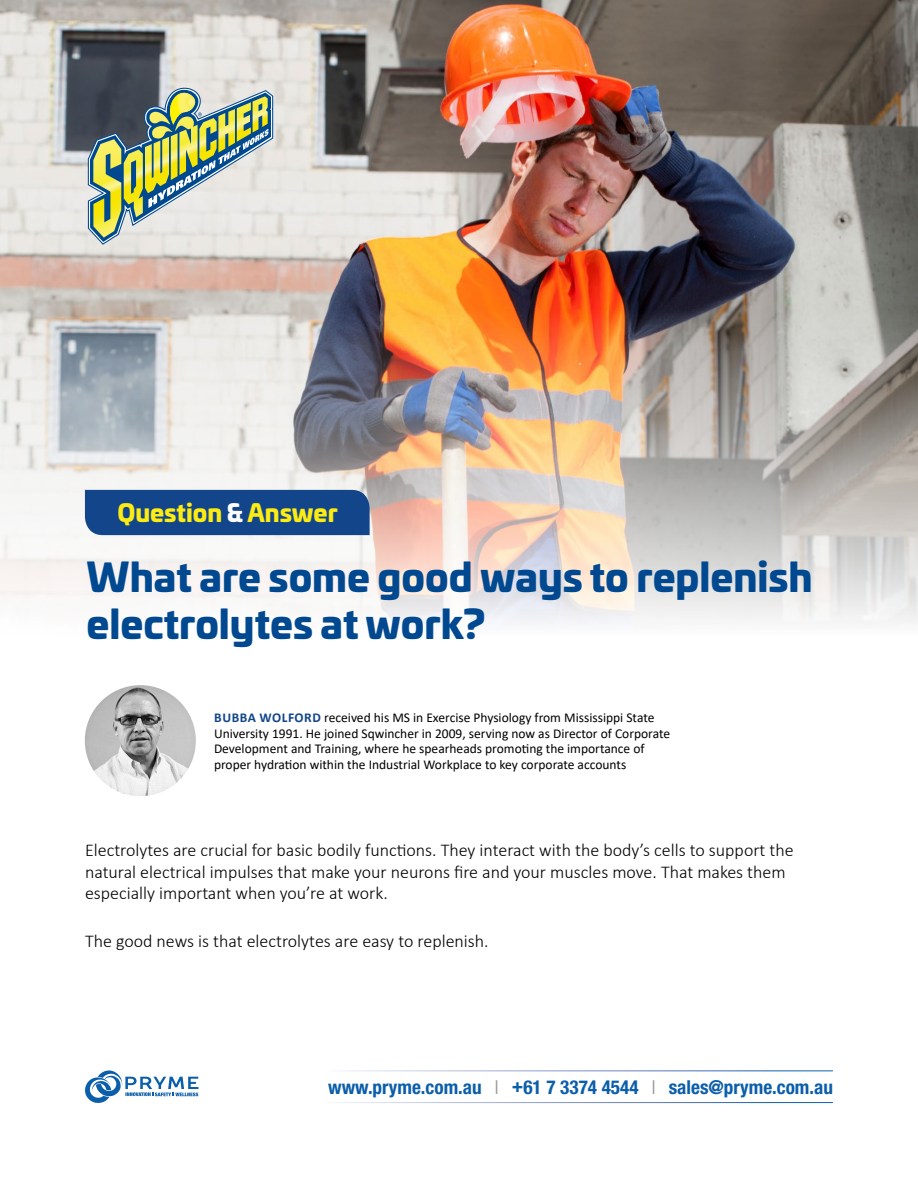
<style>
.page{position:relative;width:918px;height:1188px;background:#fff}
.page>*{position:absolute;margin:0;border:0;box-sizing:border-box;transform-origin:0 0}
.t1{font:900 39px/46.8px "Univia Pro";color:#004990}
.t2{font:900 24px "Univia Pro";color:#fdeb14}
.t3{font:700 condensed 19.2px "Helvetica Neue LT Std";color:#0b5eaa}
.t4{font:300 18px/21.6px "Calibri";color:#000}
.t5{font:13.5px/15.5px "Calibri";color:#000}
.s1{color:#fff}
.s2{font-weight:700;color:#124589}
.s3{color:#989899}
</style>
<div class="page">
<img style="left:0;top:0;width:918px;height:624px">
<img style="left:85px;top:685px;width:111px;height:111px;border-radius:55px">
<div style="left:85px;top:490px;width:285px;height:45px;background:#124589"></div>
<svg style="left:85px;top:1070px;width:113px;height:33px"></svg>
<svg style="left:87px;top:80px;width:187px;height:165px;background:#a6b299"></svg>
<h2 class="t2" style="left:117px;top:493px;width:222px">Question <span class="s1">&amp;</span> Answer</h2>
<h1 class="t1" style="left:87px;top:551px;width:728px">What are some good ways to replenish electrolytes at work?</h1>
<p class="t5" style="left:214px;top:710px;width:458px"><span class="s2">BUBBA WOLFORD</span> received his MS in Exercise Physiology from Mississippi State University 1991. He joined Sqwincher in 2009, serving now as Director of Corporate Development and Training, where he spearheads promoting the importance of proper hydration within the Industrial Workplace to key corporate accounts</p>
<p class="t4" style="left:85px;top:839px;width:710px">Electrolytes are crucial for basic bodily functions. They interact with the body’s cells to support the natural electrical impulses that make your neurons fire and your muscles move. That makes them especially important when you’re at work.</p>
<h3 class="t4" style="left:85px;top:930px;width:405px">The good news is that electrolytes are easy to replenish.</h3>
<h3 class="t3" style="left:328px;top:1075px;width:506px">www.pryme.com.au <span class="s3">I</span> +61 7 3374 4544 <span class="s3">I</span> sales@pryme.com.au</h3>
</div>
